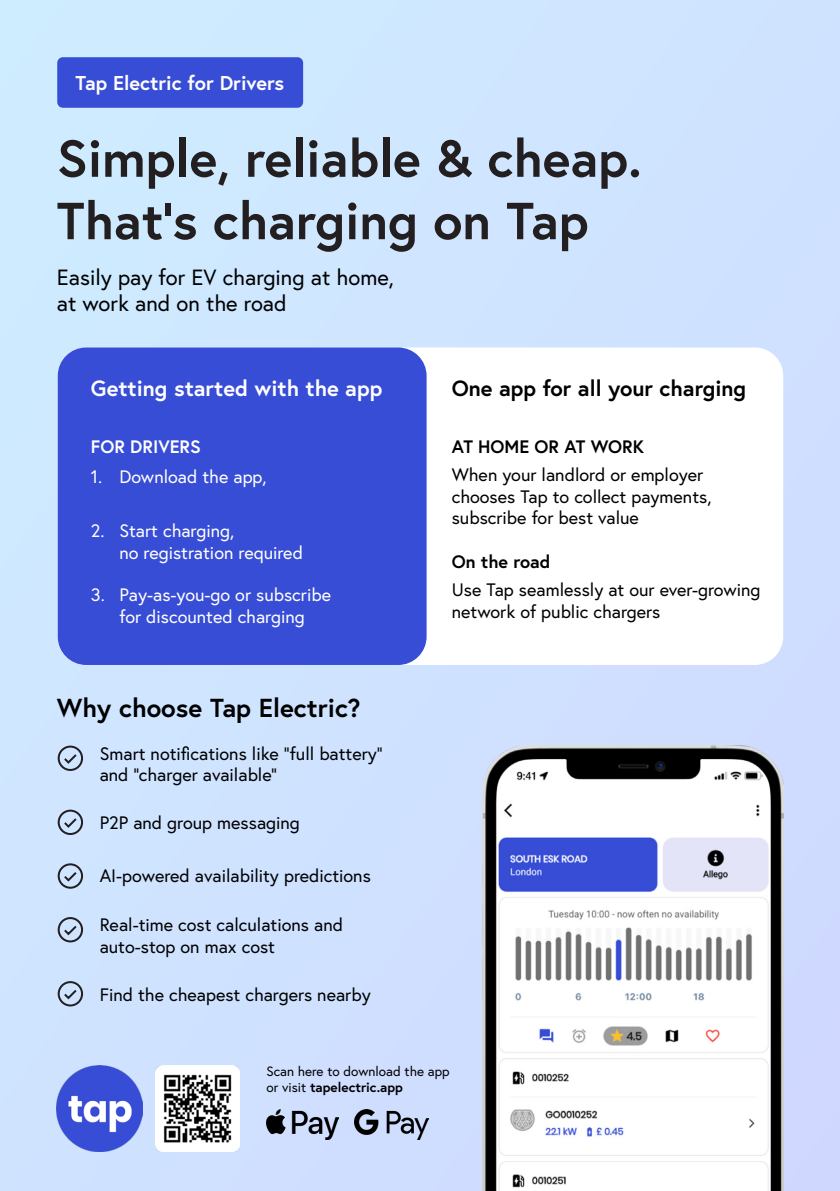
<style>
.page{position:relative;width:840px;height:1191px;background:#fff}
.page>*{position:absolute;margin:0;border:0;box-sizing:border-box;transform-origin:0 0}
.t1{font:700 52px/62.4px "Europa";color:#231f20}
.t2{font:700 26px "Europa";color:#000001}
.t3{font:22px "Europa";color:#000001}
.t4{font:700 22px "Europa";color:#fff}
.t5{font:700 22px "Europa";color:#000001}
.t6{font:700 20px "Europa";color:#fff}
.t7{font:18px/21.6px "Europa";color:#000001}
.t8{font:18px/21.6px "Europa";color:#fff}
.t9{font:700 18px "Europa";color:#000001}
.t10{font:700 18px "Europa";color:#fff}
.t11{font:13.4px "Europa";color:#000001}
.t12{font:700 13.4px "Europa";color:#000001}
.s1{font-weight:400}
</style>
<div class="page">
<div style="left:0;top:0;width:839px;height:1191px;background:#cfe3ff"></div>
<img style="left:57px;top:1065px;width:85px;height:86px">
<div style="left:57px;top:57px;width:246px;height:51px;background:#384dd6;border-radius:6px"></div>
<div style="left:57px;top:347px;width:725px;height:318px;background:#fff;border-radius:28px"></div>
<div style="left:58px;top:347px;width:368px;height:318px;background:#384dd6;border-radius:28px"></div>
<svg style="left:57px;top:980px;width:27px;height:27px"></svg>
<svg style="left:57px;top:916px;width:27px;height:27px"></svg>
<svg style="left:57px;top:862px;width:27px;height:27px"></svg>
<svg style="left:57px;top:808px;width:27px;height:28px"></svg>
<svg style="left:57px;top:744px;width:27px;height:28px"></svg>
<img style="left:482px;top:745px;width:300px;height:446px">
<img style="left:155px;top:1065px;width:84px;height:86px">
<img style="left:266px;top:1110px;width:72px;height:29px">
<img style="left:354px;top:1110px;width:74px;height:29px">
<p class="t6" style="left:76px;top:70px;width:210px">Tap Electric for Drivers</p>
<p class="t1" style="left:57px;top:126px;width:586px">Simple, reliable &amp; cheap.<br>That’s charging on Tap</p>
<p class="t3" style="left:57px;top:263px;width:338px">Easily pay for EV charging at home,</p>
<p class="t3" style="left:57px;top:289px;width:231px">at work and on the road</p>
<p class="t4" style="left:91px;top:373px;width:293px">Getting started with the app</p>
<p class="t5" style="left:451px;top:373px;width:296px">One app for all your charging</p>
<p class="t10" style="left:91px;top:434px;width:111px">FOR DRIVERS</p>
<p class="t9" style="left:451px;top:434px;width:194px">AT HOME OR AT WORK</p>
<p class="t8" style="left:91px;top:465px;width:13px">1.</p>
<p class="t8" style="left:119px;top:465px;width:149px">Download the app,</p>
<p class="t8" style="left:91px;top:519px;width:15px">2.</p>
<p class="t8" style="left:119px;top:519px;width:185px">Start charging,<br>no registration required</p>
<p class="t8" style="left:119px;top:584px;width:213px">Pay-as-you-go or subscribe for discounted charging</p>
<p class="t8" style="left:91px;top:584px;width:15px">3.</p>
<p class="t2" style="left:57px;top:690px;width:305px">Why choose Tap Electric?</p>
<p class="t7" style="left:100px;top:742px;width:284px">Smart notifications like “full battery” and “charger available”</p>
<p class="t7" style="left:100px;top:812px;width:202px">P2P and group messaging</p>
<p class="t7" style="left:100px;top:864px;width:272px">AI-powered availability predictions</p>
<p class="t7" style="left:100px;top:913px;width:245px">Real-time cost calculations and auto-stop on max cost</p>
<p class="t7" style="left:100px;top:983px;width:272px">Find the cheapest chargers nearby</p>
<p class="t7" style="left:451px;top:464px;width:261px">When your landlord or employer chooses Tap to collect payments, subscribe for best value</p>
<p class="t9" style="left:451px;top:549px;width:100px">On the road</p>
<p class="t7" style="left:451px;top:578px;width:310px">Use Tap seamlessly at our ever-growing network of public chargers</p>
<p class="t11" style="left:266px;top:1062px;width:185px">Scan here to download the app</p>
<p class="t12" style="left:266px;top:1078px;width:138px"><span class="s1">or visit</span> tapelectric.app</p>
</div>
